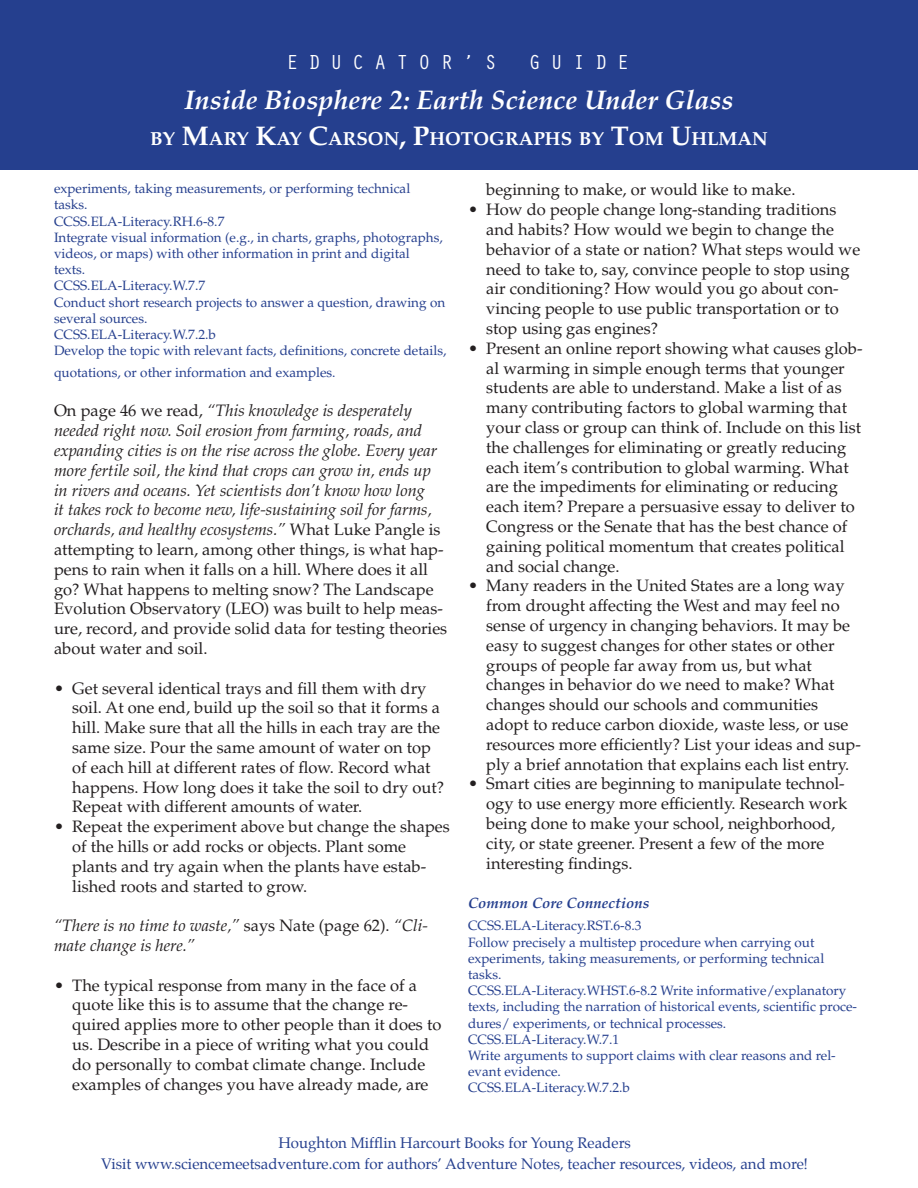
<style>
.page{position:relative;width:918px;height:1188px;background:#fff}
.page>*{position:absolute;margin:0;border:0;box-sizing:border-box;transform-origin:0 0}
.t1{font:italic 700 27px "Palatino LT Std";color:#fff}
.t2{font:21px "Orator Std";letter-spacing:.45em;color:#fff}
.t3{font:700 18.9px "Palatino LT Std";color:#fff}
.t4{font:16.5px/19.8px "Palatino LT Std";color:#231f20}
.t5{font:italic 16.5px/19.8px "Palatino LT Std";color:#231f20}
.t6{font:15px/21px "Palatino";color:#253f8e;text-align:center}
.t7{font:italic 700 15px "Palatino LT Std";color:#253f8e}
.t8{font:13.5px/16.2px "Palatino LT Std";color:#253f8e}
.s1{font-size:27px}
.s2{font-style:normal}
</style>
<div class="page">
<div style="left:0;top:0;width:918px;height:169px;background:#253f8e"></div>
<p class="t2" style="left:286px;top:47px;width:213px">EDUCATOR’S</p>
<p class="t2" style="left:529px;top:47px;width:102px">GUIDE</p>
<h1 class="t1" style="left:184px;top:84px;width:551px">Inside Biosphere 2: Earth Science Under Glass</h1>
<p class="t3" style="left:150px;top:128px;width:619px">BY <span class="s1">M</span>ARY <span class="s1">K</span>AY <span class="s1">C</span>ARSON<span class="s1">, P</span>HOTOGRAPHS BY <span class="s1">T</span>OM <span class="s1">U</span>HLMAN</p>
<p class="t8" style="left:54px;top:181px;width:394px">experiments, taking measurements, or performing technical tasks.<br>CCSS.ELA-Literacy.RH.6-8.7<br>Integrate visual information (e.g., in charts, graphs, photographs, videos, or maps) with other information in print and digital<br>texts.<br>CCSS.ELA-Literacy.W.7.7<br>Conduct short research projects to answer a question, drawing on several sources.<br>CCSS.ELA-Literacy.W.7.2.b<br>Develop the topic with relevant facts, definitions, concrete details,</p>
<p class="t8" style="left:54px;top:364px;width:283px">quotations, or other information and examples.</p>
<p class="t5" style="left:54px;top:401px;width:395px"><span class="s2">On page 46 we read,</span> “This knowledge is desperately needed right now. Soil erosion from farming, roads, and expanding cities is on the rise across the globe. Every year more fertile soil, the kind that crops can grow in, ends up in rivers and oceans. Yet scientists don’t know how long<br>it takes rock to become new, life-sustaining soil for farms, orchards, and healthy ecosystems.” <span class="s2">What Luke Pangle is attempting to learn, among other things, is what hap&shy;pens to rain when it falls on a hill. Where does it all go? What happens to melting snow? The Landscape Evolution Observatory (LEO) was built to help meas&shy;ure, record, and provide solid data for testing theories about water and soil.</span></p>
<p class="t4" style="left:72px;top:678px;width:373px;text-indent:-18px">• Get several identical trays and fill them with dry soil. At one end, build up the soil so that it forms a hill. Make sure that all the hills in each tray are the same size. Pour the same amount of water on top of each hill at different rates of flow. Record what happens. How long does it take the soil to dry out?<br>Repeat with different amounts of water.</p>
<p class="t4" style="left:72px;top:817px;width:379px;text-indent:-18px">• Repeat the experiment above but change the shapes of the hills or add rocks or objects. Plant some plants and try again when the plants have estab&shy;lished roots and started to grow.</p>
<p class="t5" style="left:54px;top:916px;width:375px">“There is no time to waste,” <span class="s2">says Nate (page 62).</span> “Cli&shy;mate change is here.”</p>
<p class="t4" style="left:72px;top:975px;width:371px;text-indent:-18px">• The typical response from many in the face of a quote like this is to assume that the change re&shy;quired applies more to other people than it does to us. Describe in a piece of writing what you could do personally to combat climate change. Include examples of changes you have already made, are</p>
<p class="t4" style="left:486px;top:180px;width:311px">beginning to make, or would like to make.</p>
<p class="t4" style="left:486px;top:200px;width:376px;text-indent:-18px">• How do people change long-standing traditions and habits? How would we begin to change the behavior of a state or nation? What steps would we need to take to, say, convince people to stop using air conditioning? How would you go about con&shy;vincing people to use public transportation or to stop using gas engines?</p>
<p class="t4" style="left:486px;top:339px;width:378px;text-indent:-18px">• Present an online report showing what causes glob&shy;al warming in simple enough terms that younger students are able to understand. Make a list of as many contributing factors to global warming that your class or group can think of. Include on this list the challenges for eliminating or greatly reducing each item’s contribution to global warming. What are the impediments for eliminating or reducing each item? Prepare a persuasive essay to deliver to Congress or the Senate that has the best chance of gaining political momentum that creates political and social change.</p>
<p class="t4" style="left:486px;top:576px;width:376px;text-indent:-18px">• Many readers in the United States are a long way from drought affecting the West and may feel no sense of urgency in changing behaviors. It may be easy to suggest changes for other states or other groups of people far away from us, but what changes in behavior do we need to make? What changes should our schools and communities adopt to reduce carbon dioxide, waste less, or use resources more efficiently? List your ideas and sup&shy;ply a brief annotation that explains each list entry.</p>
<p class="t4" style="left:486px;top:774px;width:363px;text-indent:-18px">• Smart cities are beginning to manipulate technol&shy;ogy to use energy more efficiently. Research work being done to make your school, neighborhood, city, or state greener. Present a few of the more interesting findings.</p>
<p class="t7" style="left:468px;top:894px;width:183px">Common Core Connections</p>
<p class="t8" style="left:468px;top:918px;width:391px">CCSS.ELA-Literacy.RST.6-8.3<br>Follow precisely a multistep procedure when carrying out experiments, taking measurements, or performing technical tasks.<br>CCSS.ELA-Literacy.WHST.6-8.2 Write informative/explanatory texts, including the narration of historical events, scientific proce&shy;dures/ experiments, or technical processes.<br>CCSS.ELA-Literacy.W.7.1<br>Write arguments to support claims with clear reasons and rel&shy;evant evidence.<br>CCSS.ELA-Literacy.W.7.2.b</p>
<p class="t6" style="left:101px;top:1133px;width:708px">Houghton Mifflin Harcourt Books for Young Readers<br>Visit www.sciencemeetsadventure.com for authors’ Adventure Notes, teacher resources, videos, and more!</p>
</div>
